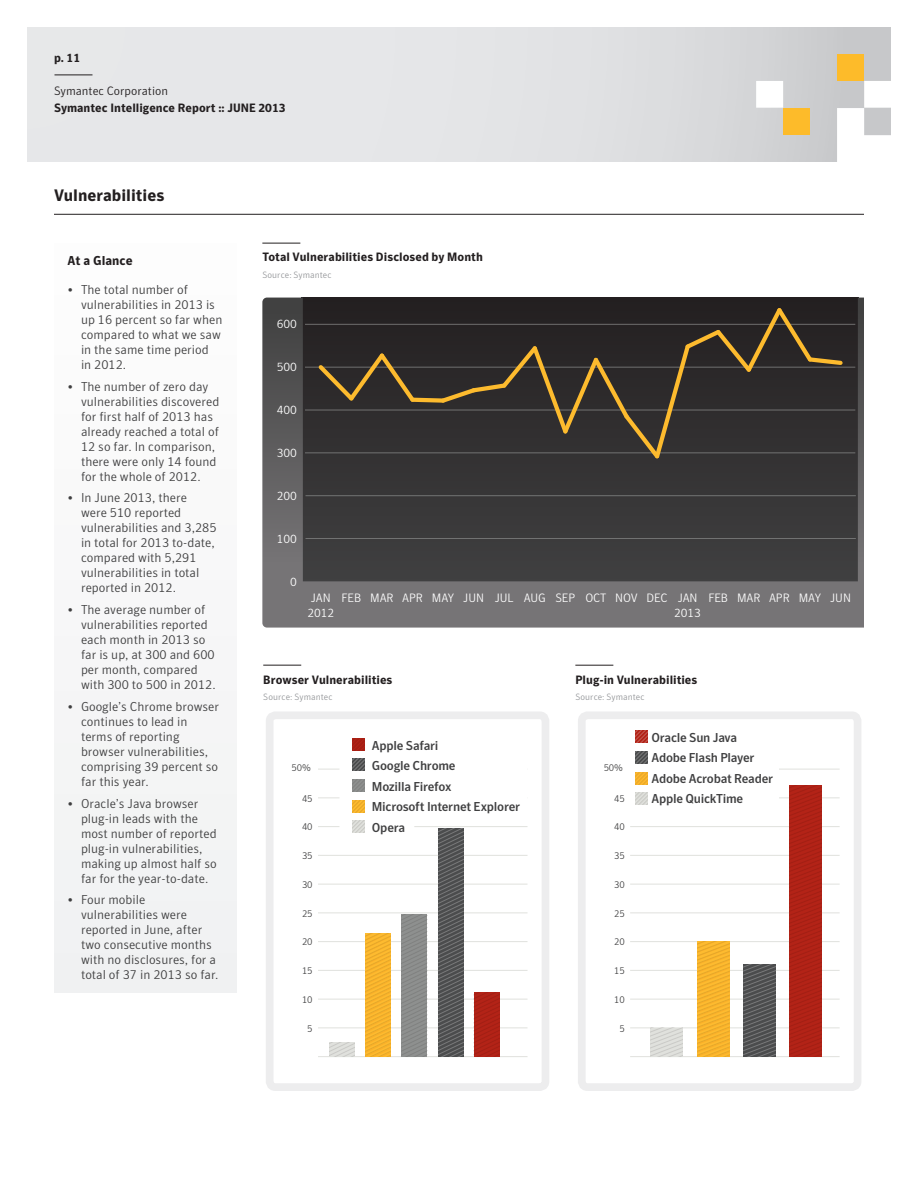
<style>
.page{position:relative;width:918px;height:1188px;background:#fff}
.page>*{position:absolute;margin:0;border:0;box-sizing:border-box;transform-origin:0 0}
.section_with_rule_be{font:700 16.5px "Symantec Sans";color:#231f20}
.t1{font:300 12.75px/15px "Symantec Sans";color:#3e3e3f}
.t2{font:500 12.75px/20.4px "Symantec Sans";letter-spacing:-.02em;color:#404041}
.At_a_Glance_title{font:700 12.75px "Symantec Sans";color:#231f20}
.chart_headline{font:700 12px "Symantec Sans";color:#231f20}
.t3{font:300 12px/14.4px "Symantec Sans";letter-spacing:-.005em;color:#fff}
.t4{font:300 12px "Symantec Sans";color:#231f20}
.t5{font:300 9.75px "Symantec Sans";letter-spacing:-.01em;color:#404041}
.Source{font:300 9px "Symantec Sans";letter-spacing:.005em;color:#939598}
</style>
<div class="page">
<div style="left:837px;top:54px;width:27px;height:27px;background:#fdbb2a"></div>
<div style="left:783px;top:108px;width:27px;height:27px;background:#fdbb2a"></div>
<hr style="left:54px;top:75px;width:38px;height:1px;background:#231f20">
<hr style="left:54px;top:214px;width:810px;height:1px;background:#231f20">
<div style="left:54px;top:243px;width:182px;height:750px;background:#f7f7f8"></div>
<hr style="left:262px;top:243px;width:38px;height:1px;background:#231f20">
<svg style="left:262px;top:298px;width:602px;height:330px;background:#4c4b4c"></svg>
<hr style="left:306px;top:538px;width:550px;height:1px;background:#8e908f">
<hr style="left:306px;top:495px;width:550px;height:1px;background:#8e908f">
<hr style="left:305px;top:452px;width:550px;height:1px;background:#8e908f">
<hr style="left:305px;top:410px;width:550px;height:1px;background:#8e908f">
<hr style="left:305px;top:367px;width:550px;height:1px;background:#8e908f">
<hr style="left:305px;top:324px;width:550px;height:1px;background:#8e908f">
<svg style="left:315px;top:304px;width:530px;height:158px;background:#37312b"></svg>
<hr style="left:575px;top:665px;width:38px;height:1px;background:#231f20">
<hr style="left:630px;top:1056px;width:210px;height:1px;background:#e0e1dd">
<div style="left:578px;top:711px;width:283px;height:380px;border:8px solid #ededee;border-radius:6px"></div>
<hr style="left:630px;top:1028px;width:210px;height:1px;background:#e0e1dd">
<hr style="left:630px;top:999px;width:210px;height:1px;background:#e0e1dd">
<hr style="left:630px;top:970px;width:210px;height:1px;background:#e0e1dd">
<hr style="left:630px;top:941px;width:210px;height:1px;background:#e0e1dd">
<hr style="left:630px;top:913px;width:210px;height:1px;background:#e0e1dd">
<hr style="left:630px;top:884px;width:210px;height:1px;background:#e0e1dd">
<hr style="left:630px;top:855px;width:210px;height:1px;background:#e0e1dd">
<hr style="left:630px;top:826px;width:210px;height:1px;background:#e0e1dd">
<hr style="left:630px;top:798px;width:210px;height:1px;background:#e0e1dd">
<hr style="left:630px;top:769px;width:210px;height:1px;background:#e0e1dd">
<div style="left:630px;top:720px;width:148px;height:99px;background:#fff"></div>
<svg style="left:635px;top:731px;width:12px;height:12px"></svg>
<svg style="left:635px;top:751px;width:12px;height:13px"></svg>
<svg style="left:635px;top:772px;width:12px;height:13px"></svg>
<svg style="left:635px;top:793px;width:12px;height:12px"></svg>
<svg style="left:789px;top:786px;width:32px;height:271px;background:#ae2115"></svg>
<svg style="left:743px;top:964px;width:32px;height:93px;background:#575758"></svg>
<svg style="left:697px;top:942px;width:32px;height:115px;background:#f5b22c"></svg>
<svg style="left:651px;top:1028px;width:32px;height:29px"></svg>
<hr style="left:263px;top:665px;width:38px;height:1px;background:#231f20">
<hr style="left:318px;top:1056px;width:210px;height:1px;background:#e0e1dd">
<div style="left:266px;top:711px;width:283px;height:380px;border:8px solid #ededee;border-radius:6px"></div>
<hr style="left:318px;top:1028px;width:210px;height:1px;background:#e0e1dd">
<hr style="left:318px;top:999px;width:210px;height:1px;background:#e0e1dd">
<hr style="left:318px;top:970px;width:210px;height:1px;background:#e0e1dd">
<hr style="left:318px;top:941px;width:210px;height:1px;background:#e0e1dd">
<hr style="left:318px;top:913px;width:210px;height:1px;background:#e0e1dd">
<hr style="left:318px;top:884px;width:210px;height:1px;background:#e0e1dd">
<hr style="left:318px;top:855px;width:210px;height:1px;background:#e0e1dd">
<hr style="left:318px;top:826px;width:210px;height:1px;background:#e0e1dd">
<hr style="left:318px;top:798px;width:210px;height:1px;background:#e0e1dd">
<hr style="left:318px;top:769px;width:210px;height:1px;background:#e0e1dd">
<svg style="left:329px;top:738px;width:199px;height:319px"></svg>
<p class="chart_headline" style="left:54px;top:51px;width:28px">p. 11</p>
<p class="t4" style="left:54px;top:84px;width:115px">Symantec Corporation</p>
<p class="chart_headline" style="left:54px;top:101px;width:233px">Symantec Intelligence Report :: JUNE 2013</p>
<p class="section_with_rule_be" style="left:54px;top:185px;width:112px">Vulnerabilities</p>
<p class="At_a_Glance_title" style="left:68px;top:253px;width:67px">At a Glance</p>
<p class="t1" style="left:81px;top:282px;width:143px;text-indent:-14px">• The total number of vulnerabilities in 2013 is up 16 percent so far when compared to what we saw in the same time period<br>in 2012.</p>
<p class="t1" style="left:81px;top:379px;width:140px;text-indent:-14px">• The number of zero day vulnerabilities discovered for first half of 2013 has already reached a total of<br>12 so far. In comparison, there were only 14 found for the whole of 2012.</p>
<p class="t1" style="left:81px;top:490px;width:137px;text-indent:-14px">• In June 2013, there<br>were 510 reported vulnerabilities and 3,285 in total for 2013 to-date, compared with 5,291 vulnerabilities in total reported in 2012.</p>
<p class="t1" style="left:81px;top:602px;width:136px;text-indent:-14px">• The average number of vulnerabilities reported each month in 2013 so far is up, at 300 and 600 per month, compared with 300 to 500 in 2012.</p>
<p class="t1" style="left:81px;top:699px;width:140px;text-indent:-14px">• Google’s Chrome browser continues to lead in terms of reporting browser vulnerabilities, comprising 39 percent so far this year.</p>
<p class="t1" style="left:81px;top:796px;width:137px;text-indent:-14px">• Oracle’s Java browser plug-in leads with the most number of reported plug-in vulnerabilities, making up almost half so far for the year-to-date.</p>
<p class="t1" style="left:81px;top:892px;width:139px;text-indent:-14px">• Four mobile vulnerabilities were reported in June, after two consecutive months with no disclosures, for a total of 37 in 2013 so far.</p>
<p class="chart_headline" style="left:262px;top:250px;width:222px">Total Vulnerabilities Disclosed by Month</p>
<p class="Source" style="left:262px;top:270px;width:71px">Source: Symantec</p>
<p class="t3" style="left:277px;top:316px;width:21px">600</p>
<p class="t3" style="left:277px;top:359px;width:21px">500</p>
<p class="t3" style="left:277px;top:402px;width:21px">400</p>
<p class="t3" style="left:277px;top:445px;width:21px">300</p>
<p class="t3" style="left:277px;top:488px;width:21px">200</p>
<p class="t3" style="left:277px;top:531px;width:21px">100</p>
<p class="t3" style="left:290px;top:574px;width:8px">0</p>
<p class="t3" style="left:307px;top:591px;width:362px">JAN FEB MAR APR MAY JUN JUL AUG SEP OCT NOV DEC<br>2012</p>
<p class="t3" style="left:674px;top:591px;width:178px">JAN FEB MAR APR MAY JUN<br>2013</p>
<p class="chart_headline" style="left:263px;top:672px;width:131px">Browser Vulnerabilities</p>
<p class="Source" style="left:263px;top:692px;width:71px">Source: Symantec</p>
<p class="chart_headline" style="left:575px;top:672px;width:124px">Plug-in Vulnerabilities</p>
<p class="Source" style="left:575px;top:692px;width:71px">Source: Symantec</p>
<p class="t5" style="left:292px;top:762px;width:21px">50%</p>
<p class="t5" style="left:302px;top:793px;width:12px">45</p>
<p class="t5" style="left:302px;top:821px;width:12px">40</p>
<p class="t2" style="left:372px;top:735px;width:150px">Apple Safari<br>Google Chrome<br>Mozilla Firefox<br>Microsoft Internet Explorer<br>Opera</p>
<p class="t5" style="left:604px;top:762px;width:21px">50%</p>
<p class="t5" style="left:614px;top:793px;width:12px">45</p>
<p class="t5" style="left:614px;top:821px;width:12px">40</p>
<p class="t2" style="left:651px;top:727px;width:123px">Oracle Sun Java<br>Adobe Flash Player<br>Adobe Acrobat Reader<br>Apple QuickTime</p>
<p class="t5" style="left:302px;top:850px;width:12px">35</p>
<p class="t5" style="left:614px;top:850px;width:12px">35</p>
<p class="t5" style="left:302px;top:879px;width:12px">30</p>
<p class="t5" style="left:614px;top:879px;width:12px">30</p>
<p class="t5" style="left:302px;top:908px;width:12px">25</p>
<p class="t5" style="left:614px;top:908px;width:12px">25</p>
<p class="t5" style="left:302px;top:936px;width:12px">20</p>
<p class="t5" style="left:614px;top:936px;width:12px">20</p>
<p class="t5" style="left:302px;top:965px;width:12px">15</p>
<p class="t5" style="left:614px;top:965px;width:12px">15</p>
<p class="t5" style="left:302px;top:994px;width:12px">10</p>
<p class="t5" style="left:614px;top:994px;width:12px">10</p>
<p class="t5" style="left:307px;top:1023px;width:7px">5</p>
<p class="t5" style="left:619px;top:1023px;width:7px">5</p>
</div>
